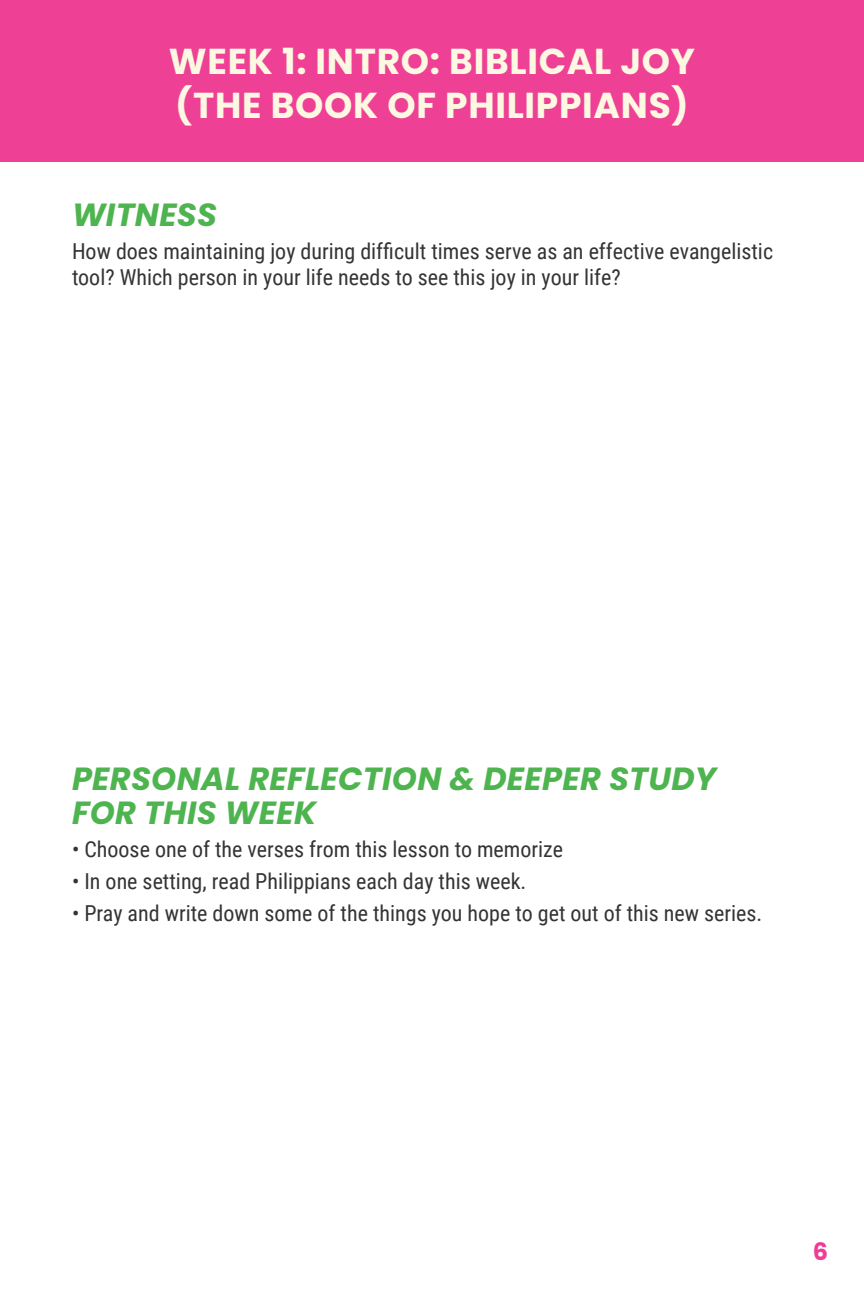
<style>
.page{position:relative;width:864px;height:1296px;background:#fff}
.page>*{position:absolute;margin:0;border:0;box-sizing:border-box;transform-origin:0 0}
.t1{font:700 36px/44px "Poppins";letter-spacing:.02em;color:#fcf8e1}
.t2{font:italic 700 32px/34px "Poppins";letter-spacing:.01em;color:#4eb44f}
.t3{font:700 24px "Poppins";color:#ee3d96}
.t4{font:22px/26px "Roboto Condensed";color:#343433}
</style>
<div class="page">
<div style="left:0;top:0;width:864px;height:162px;background:#ee4195"></div>
<h1 class="t1" style="left:169px;top:39px;width:528px">WEEK 1: INTRO: BIBLICAL JOY (THE BOOK OF PHILIPPIANS)</h1>
<h2 class="t2" style="left:72px;top:198px;width:147px">WITNESS</h2>
<p class="t4" style="left:72px;top:237px;width:703px">How does maintaining joy during difficult times serve as an effective evangelistic tool? Which person in your life needs to see this joy in your life?</p>
<h2 class="t2" style="left:72px;top:762px;width:646px">PERSONAL REFLECTION &amp; DEEPER STUDY<br>FOR THIS WEEK</h2>
<p class="t4" style="left:72px;top:836px;width:493px">• Choose one of the verses from this lesson to memorize</p>
<p class="t4" style="left:72px;top:868px;width:456px">• In one setting, read Philippians each day this week.</p>
<p class="t4" style="left:72px;top:900px;width:692px">• Pray and write down some of the things you hope to get out of this new series.</p>
<p class="t3" style="left:813px;top:1238px;width:17px">6</p>
</div>
